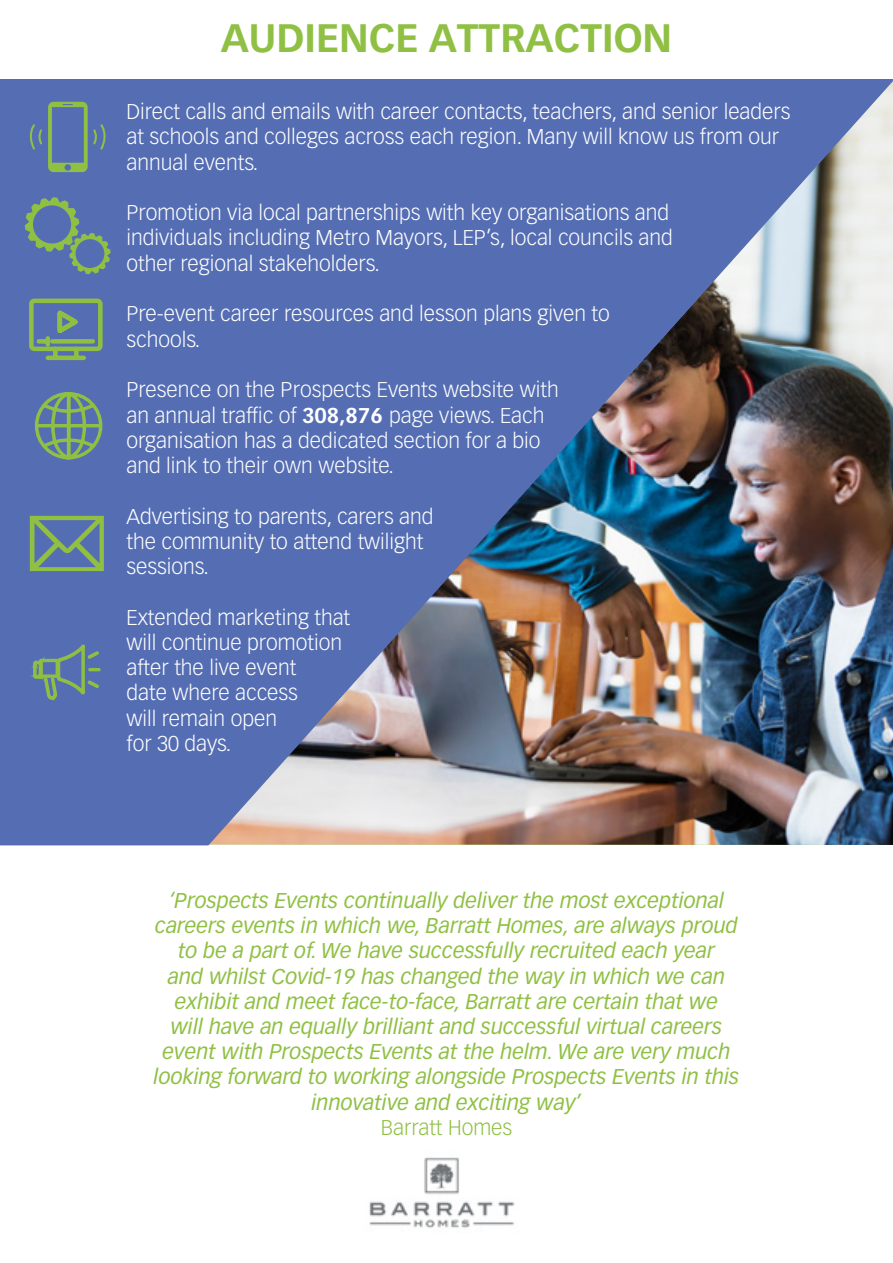
<style>
.page{position:relative;width:893px;height:1263px;background:#fff}
.page>*{position:absolute;margin:0;border:0;box-sizing:border-box;transform-origin:0 0}
.t1{font:700 39px "Vectora LT Pro";color:#8fc043}
.t2{font:300 21px/25.2px "Vectora LT Pro";color:#fff}
.t3{font:italic 21px/25.2px "Vectora LT Pro";color:#8fc043;text-align:center}
.t4{font:300 21px "Vectora LT Pro";color:#8fc043}
.s1{font-weight:700}
</style>
<div class="page">
<img style="left:0;top:79px;width:893px;height:766px">
<svg style="left:27px;top:102px;width:81px;height:70px;background:#607d9d"></svg>
<svg style="left:33px;top:390px;width:71px;height:71px;background:#698b8a"></svg>
<svg style="left:25px;top:197px;width:86px;height:77px;background:#628099"></svg>
<svg style="left:30px;top:516px;width:74px;height:55px;background:#6d9083"></svg>
<svg style="left:32px;top:643px;width:69px;height:67px;background:#617f9a"></svg>
<svg style="left:27px;top:296px;width:78px;height:66px;background:#698a8b"></svg>
<img style="left:369px;top:1157px;width:146px;height:71px">
<h1 class="t1" style="left:221px;top:14px;width:453px">AUDIENCE ATTRACTION</h1>
<p class="t2" style="left:126px;top:99px;width:666px">Direct calls and emails with career contacts, teachers, and senior leaders at schools and colleges across each region. Many will know us from our annual events.</p>
<p class="t2" style="left:126px;top:200px;width:548px">Promotion via local partnerships with key organisations and individuals including Metro Mayors, LEP’s, local councils and other regional stakeholders.</p>
<p class="t2" style="left:126px;top:301px;width:485px">Pre-event career resources and lesson plans given to schools.</p>
<p class="t2" style="left:126px;top:377px;width:434px">Presence on the Prospects Events website with an annual traffic of <span class="s1">308,876</span> page views. Each organisation has a dedicated section for a bio and link to their own website.</p>
<p class="t2" style="left:126px;top:504px;width:309px">Advertising to parents, carers and the community to attend twilight sessions.</p>
<p class="t2" style="left:126px;top:605px;width:225px">Extended marketing that will continue promotion after the live event<br>date where access<br>will remain open<br>for 30 days.</p>
<p class="t3" style="left:154px;top:888px;width:587px">‘Prospects Events continually deliver the most exceptional careers events in which we, Barratt Homes, are always proud to be a part of. We have successfully recruited each year<br>and whilst Covid-19 has changed the way in which we can exhibit and meet face-to-face, Barratt are certain that we<br>will have an equally brilliant and successful virtual careers event with Prospects Events at the helm. We are very much looking forward to working alongside Prospects Events in this innovative and exciting way’</p>
<p class="t4" style="left:381px;top:1114px;width:133px">Barratt Homes</p>
</div>
